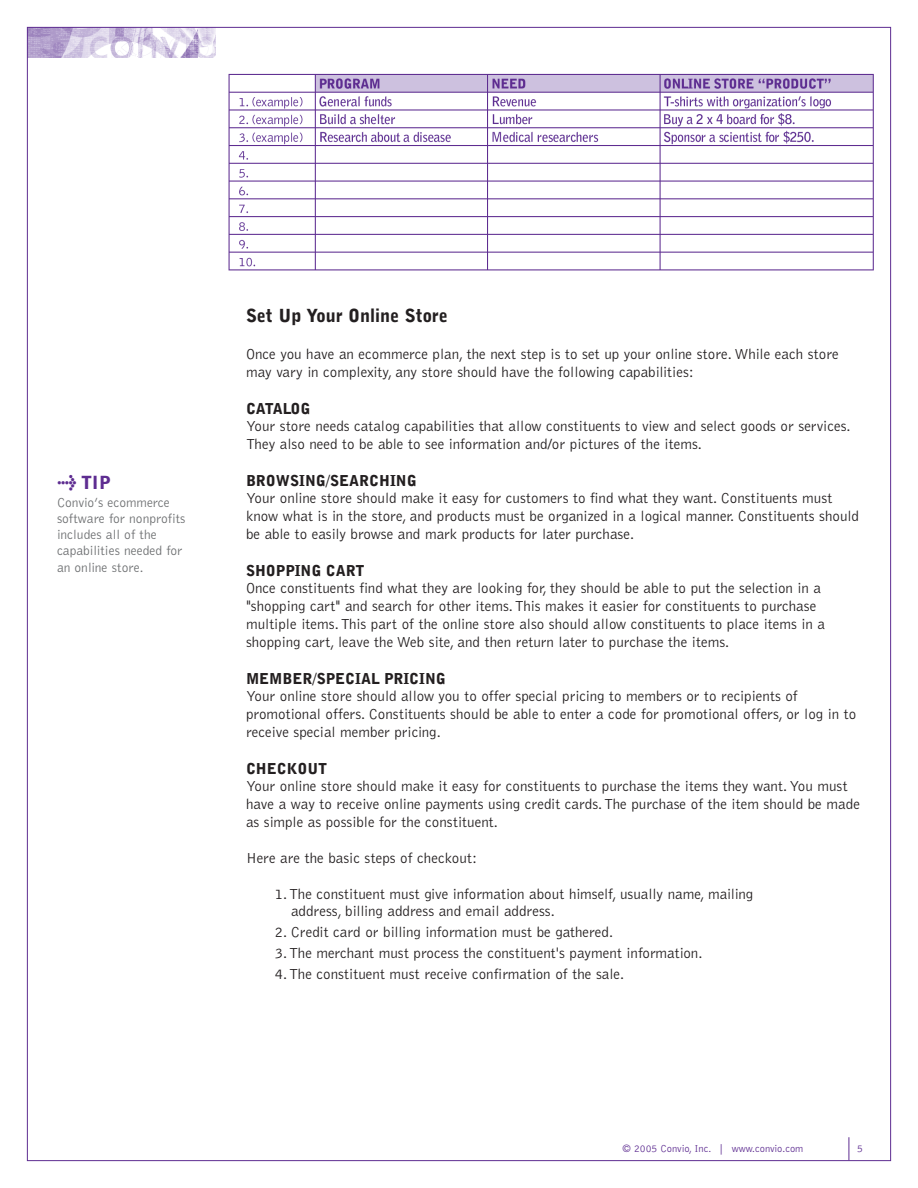
<style>
.page{position:relative;width:918px;height:1188px;background:#fff}
.page>*{position:absolute;margin:0;border:0;box-sizing:border-box;transform-origin:0 0}
.t1{font:900 18px "Bell Gothic BT";color:#231f20}
.t2{font:900 18px "Bell Gothic";color:#5e2d91}
.t3{font:300 15px/18px "Bell Gothic";color:#231f20}
.t4{font:900 15px "Bell Gothic BT";color:#231f20}
.t5{font:900 15px "Bell Gothic BT";letter-spacing:-.02em;color:#231f20}
.t6{font:300 13.5px/16.2px "Bell Gothic";color:#6d6f71}
.t7{font:300 10.5px "Bell Gothic";color:#5e2d91}
.s1{font-family:"Meta Plus";font-size:15px}
</style>
<div class="page">
<img style="left:29px;top:29px;width:187px;height:28px">
<svg style="left:849px;top:1137px;width:1px;height:23px"></svg>
<img style="left:228px;top:73px;width:646px;height:198px">
<p class="t2" style="left:57px;top:475px;width:56px"><span class="s1">&gt;</span> TIP</p>
<p class="t6" style="left:57px;top:495px;width:130px">Convio’s ecommerce software for nonprofits includes all of the capabilities needed for an online store.</p>
<p class="t1" style="left:246px;top:310px;width:203px">Set Up Your Online Store</p>
<p class="t3" style="left:246px;top:346px;width:594px">Once you have an ecommerce plan, the next step is to set up your online store. While each store may vary in complexity, any store should have the following capabilities:</p>
<p class="t5" style="left:246px;top:403px;width:66px">CATALOG</p>
<p class="t3" style="left:246px;top:418px;width:606px">Your store needs catalog capabilities that allow constituents to view and select goods or services.<br>They also need to be able to see information and/or pictures of the items.</p>
<p class="t4" style="left:246px;top:475px;width:172px">BROWSING/SEARCHING</p>
<p class="t3" style="left:246px;top:490px;width:614px">Your online store should make it easy for customers to find what they want. Constituents must know what is in the store, and products must be organized in a logical manner. Constituents should be able to easily browse and mark products for later purchase.</p>
<p class="t4" style="left:246px;top:565px;width:120px">SHOPPING CART</p>
<p class="t3" style="left:246px;top:580px;width:581px">Once constituents find what they are looking for, they should be able to put the selection in a "shopping cart" and search for other items.This makes it easier for constituents to purchase multiple items.This part of the online store also should allow constituents to place items in a shopping cart, leave the Web site, and then return later to purchase the items.</p>
<p class="t4" style="left:246px;top:673px;width:201px">MEMBER/SPECIAL PRICING</p>
<p class="t3" style="left:246px;top:688px;width:612px">Your online store should allow you to offer special pricing to members or to recipients of promotional offers. Constituents should be able to enter a code for promotional offers, or log in to receive special member pricing.</p>
<p class="t4" style="left:246px;top:763px;width:82px">CHECKOUT</p>
<p class="t3" style="left:246px;top:778px;width:615px">Your online store should make it easy for constituents to purchase the items they want. You must have a way to receive online payments using credit cards.The purchase of the item should be made as simple as possible for the constituent.</p>
<p class="t3" style="left:246px;top:850px;width:233px">Here are the basic steps of checkout:</p>
<p class="t3" style="left:291px;top:887px;width:464px;line-height:16.5px;text-indent:-16px">1.The constituent must give information about himself, usually name, mailing address, billing address and email address.</p>
<p class="t3" style="left:275px;top:922px;width:429px;line-height:21px">2. Credit card or billing information must be gathered.<br>3.The merchant must process the constituent's payment information.<br>4.The constituent must receive confirmation of the sale.</p>
<p class="t7" style="left:622px;top:1144px;width:182px">© 2005 Convio, Inc. | www.convio.com</p>
<p class="t7" style="left:857px;top:1144px;width:7px">5</p>
</div>
